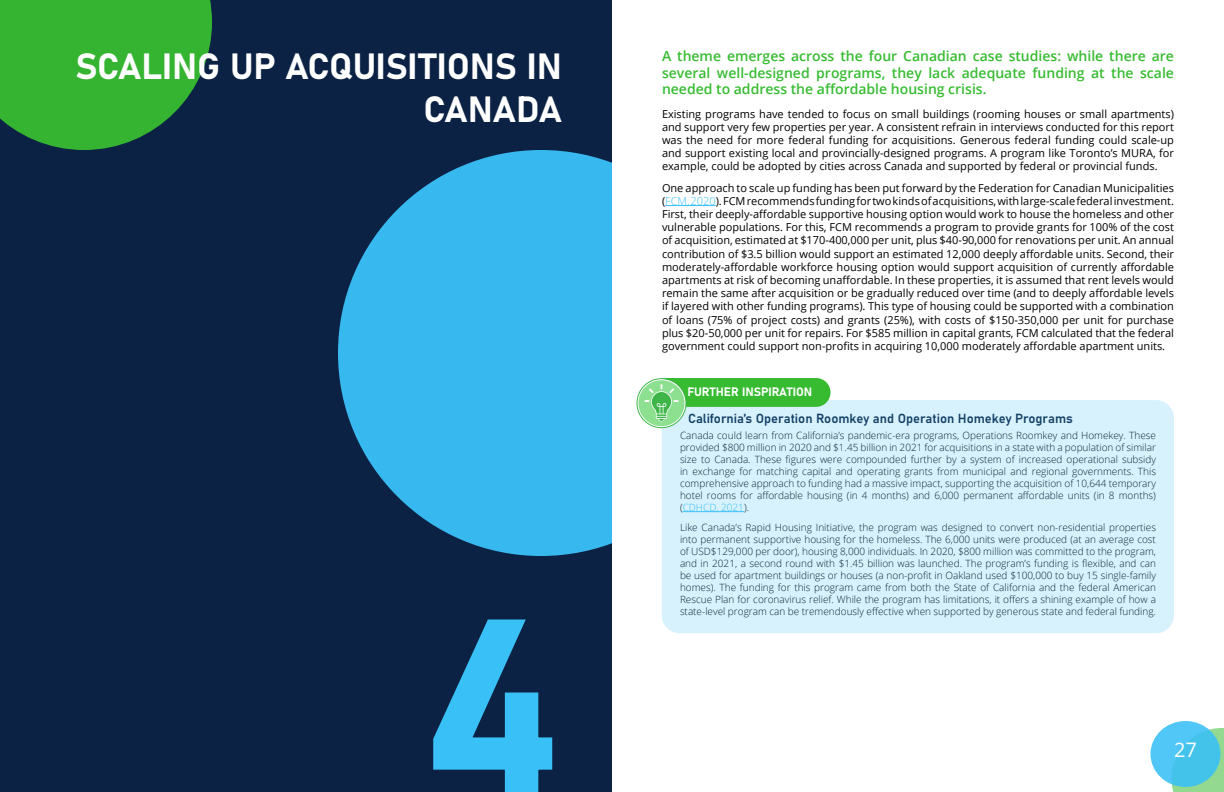
<style>
.page{position:relative;width:1224px;height:792px;background:#fff}
.page>*{position:absolute;margin:0;border:0;box-sizing:border-box;transform-origin:0 0}
.t1{font:250px "Bahnschrift";color:#39c0f7}
.t2{font:36px/43.2px "Bahnschrift";color:#fff;text-align:right}
.t3{font:20px "Open Sans";color:#fff}
.t4{font:600 14px/16.8px "Open Sans";color:#37bb31;text-align:justify}
.t5{font:13px "Bahnschrift";color:#0c2244}
.t6{font:12px "Bahnschrift";color:#fff}
.t7{font:11px/13.2px "Open Sans";color:#000;text-align:justify}
.t8{font:300 10px/12px "Open Sans";color:#000;text-align:justify}
.s1{font-weight:300;color:#39c0f7}
.s2{color:#39c0f7}
</style>
<div class="page">
<div style="left:0;top:0;width:612px;height:792px;background:#0c2244"></div>
<div style="left:338px;top:150px;width:406px;height:406px;background:#37b9ef;border-radius:50%"></div>
<svg style="left:0;top:0;width:212px;height:150px"></svg>
<div style="left:612px;top:100px;width:164px;height:580px;background:#fff"></div>
<hr style="left:665px;top:205px;width:51px;height:1px;background:#39c0f7">
<div style="left:662px;top:400px;width:512px;height:233px;background:#d8f2fd;border-radius:18px"></div>
<div style="left:650px;top:378px;width:181px;height:29px;background:#37bb31;border-radius:14px"></div>
<svg style="left:636px;top:378px;width:50px;height:50px"></svg>
<svg style="left:638px;top:380px;width:47px;height:47px"></svg>
<div style="left:638px;top:379px;width:47px;height:48px;border:1px solid #fff;border-radius:50%"></div>
<svg style="left:645px;top:384px;width:33px;height:38px"></svg>
<svg style="left:1172px;top:728px;width:52px;height:64px"></svg>
<div style="left:1150px;top:721px;width:70px;height:66px;background:linear-gradient(to right,#59c9f9,#3fc2e7);border-radius:50%"></div>
<h2 class="t2" style="left:76px;top:42px;width:488px">SCALING UP ACQUISITIONS IN<br>CANADA</h2>
<p class="t4" style="left:662px;top:47px;width:513px">A theme emerges across the four Canadian case studies: while there are several well-designed programs, they lack adequate funding at the scale needed to address the affordable housing crisis.</p>
<p class="t7" style="left:662px;top:107px;width:514px">Existing programs have tended to focus on small buildings (rooming houses or small apartments) and support very few properties per year. A consistent refrain in interviews conducted for this report was the need for more federal funding for acquisitions. Generous federal funding could scale-up and support existing local and provincially-designed programs. A program like Toronto’s MURA, for example, could be adopted by cities across Canada and supported by federal or provincial funds.</p>
<p class="t7" style="left:662px;top:181px;width:514px">One approach to scale up funding has been put forward by the Federation for Canadian Municipalities (<span class="s1">FCM, 2020</span>). FCM recommends funding for two kinds of acquisitions, with large-scale federal investment.<br>First, their deeply-affordable supportive housing option would work to house the homeless and other vulnerable populations. For this, FCM recommends a program to provide grants for 100% of the cost of acquisition, estimated at $170-400,000 per unit, plus $40-90,000 for renovations per unit. An annual contribution of $3.5 billion would support an estimated 12,000 deeply affordable units. Second, their moderately-affordable workforce housing option would support acquisition of currently affordable apartments at risk of becoming unaffordable. In these properties, it is assumed that rent levels would remain the same after acquisition or be gradually reduced over time (and to deeply affordable levels if layered with other funding programs). This type of housing could be supported with a combination of loans (75% of project costs) and grants (25%), with costs of $150-350,000 per unit for purchase plus $20-50,000 per unit for repairs. For $585 million in capital grants, FCM calculated that the federal government could support non-profits in acquiring 10,000 moderately affordable apartment units.</p>
<p class="t6" style="left:688px;top:382px;width:126px">FURTHER INSPIRATION</p>
<h1 class="t1" style="left:420px;top:519px;width:144px">4</h1>
<p class="t5" style="left:688px;top:408px;width:386px">California’s Operation Roomkey and Operation Homekey Programs</p>
<p class="t8" style="left:680px;top:429px;width:478px">Canada could learn from California’s pandemic-era programs, Operations Roomkey and Homekey. These provided $800 million in 2020 and $1.45 billion in 2021 for acquisitions in a state with a population of similar size to Canada. These figures were compounded further by a system of increased operational subsidy in exchange for matching capital and operating grants from municipal and regional governments. This comprehensive approach to funding had a massive impact, supporting the acquisition of 10,644 temporary hotel rooms for affordable housing (in 4 months) and 6,000 permanent affordable units (in 8 months) (<span class="s2">CDHCD, 2021</span>).</p>
<p class="t8" style="left:680px;top:521px;width:478px">Like Canada’s Rapid Housing Initiative, the program was designed to convert non-residential properties into permanent supportive housing for the homeless. The 6,000 units were produced (at an average cost of USD$129,000 per door), housing 8,000 individuals. In 2020, $800 million was committed to the program, and in 2021, a second round with $1.45 billion was launched. The program’s funding is flexible, and can be used for apartment buildings or houses (a non-profit in Oakland used $100,000 to buy 15 single-family homes). The funding for this program came from both the State of California and the federal American Rescue Plan for coronavirus relief. While the program has limitations, it offers a shining example of how a state-level program can be tremendously effective when supported by generous state and federal funding.</p>
<h3 class="t3" style="left:1174px;top:736px;width:24px">27</h3>
</div>
